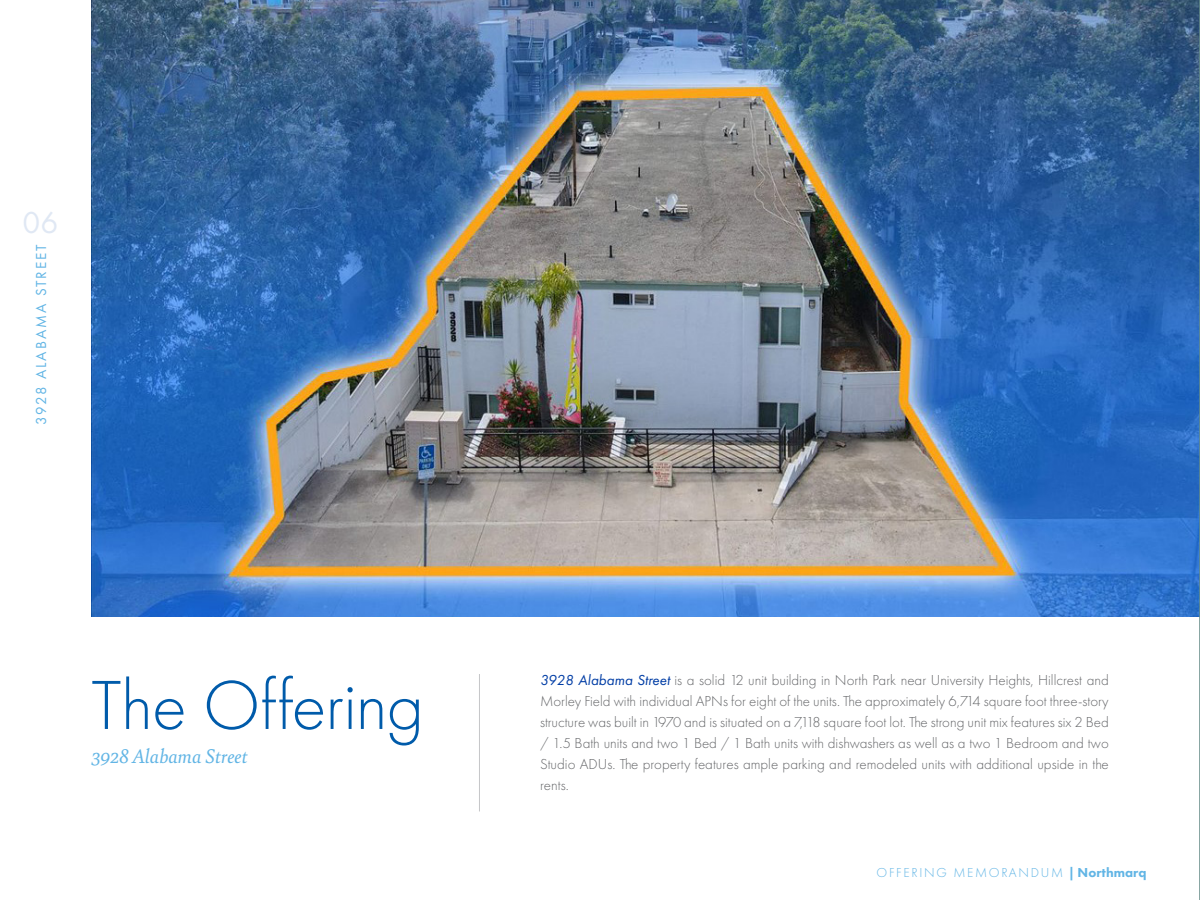
<style>
.page{position:relative;width:1200px;height:900px;background:#fff}
.page>*{position:absolute;margin:0;border:0;box-sizing:border-box;transform-origin:0 0}
.t1{font:300 72px "Futura PT";letter-spacing:-.01em;color:#005baa}
.t2{font:31.5px "Futura PT";color:#e0e8f4}
.t3{font:italic 21px "Bely";color:#62b5e5}
.t4{font:300 15px/21px "Futura PT";color:#656669;text-align:justify}
.t5{font:15px "Futura PT";letter-spacing:.135em;color:#62b5e5}
.t6{font:300 13.5px "Futura PT";letter-spacing:.125em;color:#62b5e5}
.s1{font-weight:400;font-style:italic;color:#003da5}
.s2{font-weight:800}
</style>
<div class="page">
<img style="left:91px;top:0;width:1108px;height:616px">
<hr style="left:479px;top:674px;width:1px;height:137px;background:#c5c6c8">
<hr style="left:1199px;top:0;width:1px;height:900px;background:#638a86">
<h2 class="t2" style="left:22px;top:203px;width:37px">06</h2>
<p class="t5" style="left:32px;top:425px;width:182px;rotate:-90deg">3928 ALABAMA STREET</p>
<h1 class="t1" style="left:91px;top:664px;width:334px">The Offering</h1>
<h3 class="t3" style="left:91px;top:742px;width:158px">3928 Alabama Street</h3>
<p class="t4" style="left:540px;top:670px;width:570px"><span class="s1">3928 Alabama Street</span> is a solid 12 unit building in North Park near University Heights, Hillcrest and Morley Field with individual APNs for eight of the units. The approximately 6,714 square foot three-story structure was built in 1970 and is situated on a 7,118 square foot lot. The strong unit mix features six 2 Bed / 1.5 Bath units and two 1 Bed / 1 Bath units with dishwashers as well as a two 1 Bedroom and two Studio ADUs. The property features ample parking and remodeled units with additional upside in the rents.</p>
<p class="t6" style="left:877px;top:865px;width:271px">OFFERING MEMORANDUM <span class="s2">|Northmarq</span></p>
</div>
